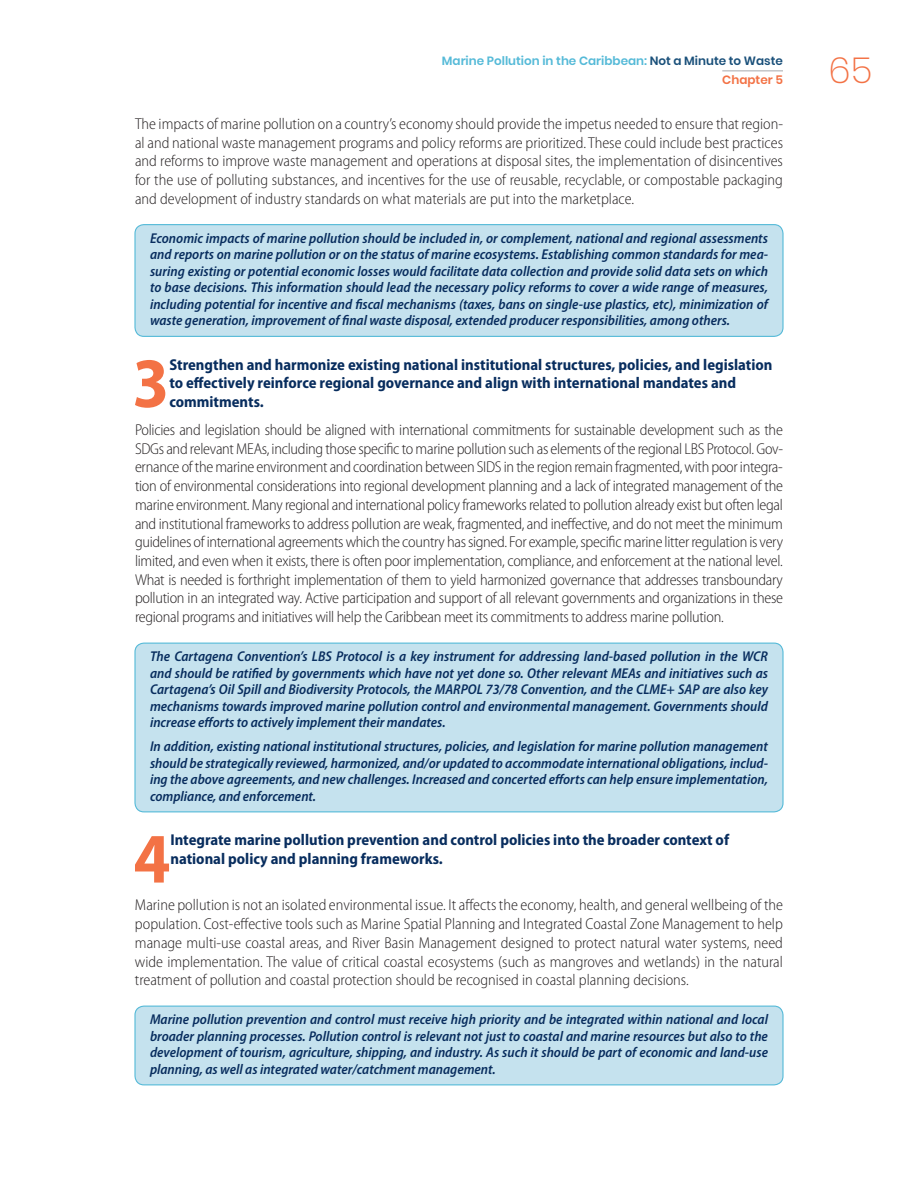
<style>
.page{position:relative;width:918px;height:1188px;background:#fff}
.page>*{position:absolute;margin:0;border:0;box-sizing:border-box;transform-origin:0 0}
.t1{font:700 semi-condensed 71.4px "Myriad Pro";color:#f37245}
.t2{font:200 36px "Poppins";color:#f37245}
.t3{font:300 semi-condensed 15.75px/18.8px "Myriad Pro";color:#231f20;text-align:justify}
.t4{font:700 semi-condensed 15.75px/18.8px "Myriad Pro";color:#082d5e}
.t5{font:italic 600 semi-condensed 14.25px/16.5px "Myriad Pro";color:#082d5e;text-align:justify}
.t6{font:600 12px/18.9px "Poppins";color:#55bad8;text-align:right}
.s1{color:#1a507a}
.s2{color:#f37245}
</style>
<div class="page">
<div style="left:135px;top:225px;width:648px;height:111px;background:#c5e2ee;border-radius:9px"></div>
<div style="left:134px;top:224px;width:650px;height:113px;border:1px solid #55bad8;border-radius:9px"></div>
<div style="left:135px;top:643px;width:648px;height:169px;background:#c5e2ee;border-radius:9px"></div>
<div style="left:134px;top:643px;width:650px;height:169px;border:1px solid #55bad8;border-radius:9px"></div>
<div style="left:135px;top:1006px;width:648px;height:79px;background:#c5e2ee;border-radius:9px"></div>
<div style="left:134px;top:1006px;width:650px;height:79px;border:1px solid #55bad8;border-radius:9px"></div>
<hr style="left:722px;top:70px;width:61px;height:1px;background:#a7a9ac">
<p class="t6" style="left:442px;top:52px;width:343px">Marine Pollution in the Caribbean: <span class="s1">Not a Minute to Waste<br></span><span class="s2">Chapter 5</span></p>
<h2 class="t2" style="left:829px;top:49px;width:45px">65</h2>
<p class="t3" style="left:135px;top:115px;width:650px">The impacts of marine pollution on a country’s economy should provide the impetus needed to ensure that region&shy;al and national waste management programs and policy reforms are prioritized. These could include best practices and reforms to improve waste management and operations at disposal sites, the implementation of disincentives for the use of polluting substances, and incentives for the use of reusable, recyclable, or compostable packaging and development of industry standards on what materials are put into the marketplace.</p>
<p class="t5" style="left:150px;top:230px;width:620px">Economic impacts of marine pollution should be included in, or complement, national and regional assessments and reports on marine pollution or on the status of marine ecosystems. Establishing common standards for mea&shy;suring existing or potential economic losses would facilitate data collection and provide solid data sets on which to base decisions. This information should lead the necessary policy reforms to cover a wide range of measures, including potential for incentive and fiscal mechanisms (taxes, bans on single-use plastics, etc), minimization of waste generation, improvement of final waste disposal, extended producer responsibilities, among others.</p>
<h1 class="t1" style="left:133px;top:343px;width:38px">3</h1>
<p class="t4" style="left:169px;top:355px;width:605px">Strengthen and harmonize existing national institutional structures, policies, and legislation to effectively reinforce regional governance and align with international mandates and commitments.</p>
<p class="t3" style="left:135px;top:421px;width:650px">Policies and legislation should be aligned with international commitments for sustainable development such as the SDGs and relevant MEAs, including those specific to marine pollution such as elements of the regional LBS Protocol. Gov&shy;ernance of the marine environment and coordination between SIDS in the region remain fragmented, with poor integra&shy;tion of environmental considerations into regional development planning and a lack of integrated management of the marine environment. Many regional and international policy frameworks related to pollution already exist but often legal and institutional frameworks to address pollution are weak, fragmented, and ineffective, and do not meet the minimum guidelines of international agreements which the country has signed. For example, specific marine litter regulation is very limited, and even when it exists, there is often poor implementation, compliance, and enforcement at the national level.<br>What is needed is forthright implementation of them to yield harmonized governance that addresses transboundary pollution in an integrated way. Active participation and support of all relevant governments and organizations in these regional programs and initiatives will help the Caribbean meet its commitments to address marine pollution.</p>
<p class="t5" style="left:150px;top:649px;width:620px">The Cartagena Convention’s LBS Protocol is a key instrument for addressing land-based pollution in the WCR and should be ratified by governments which have not yet done so. Other relevant MEAs and initiatives such as Cartagena’s Oil Spill and Biodiversity Protocols, the MARPOL 73/78 Convention, and the CLME+ SAP are also key mechanisms towards improved marine pollution control and environmental management. Governments should increase efforts to actively implement their mandates.</p>
<p class="t5" style="left:150px;top:739px;width:620px">In addition, existing national institutional structures, policies, and legislation for marine pollution management should be strategically reviewed, harmonized, and/or updated to accommodate international obligations, includ&shy;ing the above agreements, and new challenges. Increased and concerted efforts can help ensure implementation, compliance, and enforcement.</p>
<h1 class="t1" style="left:134px;top:819px;width:38px">4</h1>
<p class="t4" style="left:170px;top:831px;width:560px">Integrate marine pollution prevention and control policies into the broader context of national policy and planning frameworks.</p>
<p class="t3" style="left:135px;top:896px;width:650px">Marine pollution is not an isolated environmental issue. It affects the economy, health, and general wellbeing of the population. Cost-effective tools such as Marine Spatial Planning and Integrated Coastal Zone Management to help manage multi-use coastal areas, and River Basin Management designed to protect natural water systems, need wide implementation. The value of critical coastal ecosystems (such as mangroves and wetlands) in the natural treatment of pollution and coastal protection should be recognised in coastal planning decisions.</p>
<p class="t5" style="left:150px;top:1012px;width:620px">Marine pollution prevention and control must receive high priority and be integrated within national and local broader planning processes. Pollution control is relevant not just to coastal and marine resources but also to the development of tourism, agriculture, shipping, and industry. As such it should be part of economic and land-use planning, as well as integrated water/catchment management.</p>
</div>
